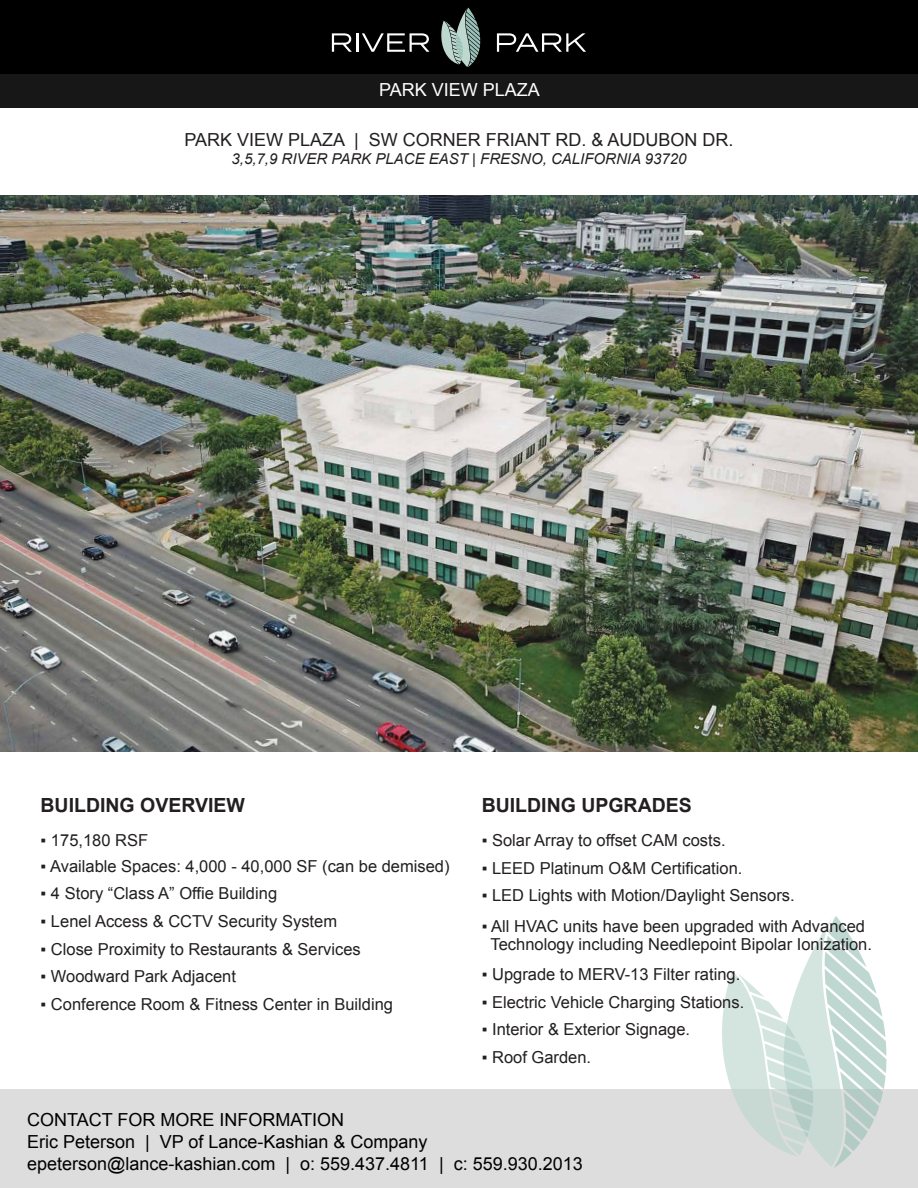
<style>
.page{position:relative;width:918px;height:1188px;background:#fff}
.page>*{position:absolute;margin:0;border:0;box-sizing:border-box;transform-origin:0 0}
.t1{font:700 19.5px "Arial";color:#231f20}
.t2{font:18px/21.6px "Arial";color:#000}
.t3{font:18px "Arial";color:#231f20}
.t4{font:18px "Arial";color:#fff}
.t5{font:16.5px/18px "Arial";color:#231f20;text-align:center}
.t6{font:italic 15px "Arial";color:#231f20}
</style>
<div class="page">
<div style="left:0;top:1090px;width:918px;height:98px;background:#ddd"></div>
<div style="left:0;top:0;width:918px;height:75px;background:#000"></div>
<div style="left:0;top:75px;width:918px;height:33px;background:#171717"></div>
<svg style="left:332px;top:33px;width:97px;height:19px"></svg>
<svg style="left:497px;top:33px;width:89px;height:19px"></svg>
<svg style="left:441px;top:8px;width:39px;height:59px"></svg>
<svg style="left:722px;top:916px;width:164px;height:252px"></svg>
<img style="left:0;top:195px;width:918px;height:556px">
<p class="t4" style="left:379px;top:78px;width:162px">PARK VIEW PLAZA</p>
<p class="t3" style="left:184px;top:127px;width:551px">PARK VIEW PLAZA | SW CORNER FRIANT RD. &amp; AUDUBON DR.</p>
<p class="t6" style="left:232px;top:149px;width:456px">3,5,7,9 RIVER PARK PLACE EAST | FRESNO, CALIFORNIA 93720</p>
<p class="t1" style="left:41px;top:793px;width:206px">BUILDING OVERVIEW</p>
<p class="t5" style="left:41px;top:832px;width:109px">▪ 175,180 RSF</p>
<p class="t5" style="left:41px;top:857px;width:411px">▪ Available Spaces: 4,000 - 40,000 SF (can be demised)</p>
<p class="t5" style="left:41px;top:885px;width:238px">▪ 4 Story “Class A” Offie Building</p>
<p class="t5" style="left:41px;top:912px;width:298px">▪ Lenel Access &amp; CCTV Security System</p>
<p class="t5" style="left:41px;top:940px;width:322px">▪ Close Proximity to Restaurants &amp; Services</p>
<p class="t5" style="left:41px;top:968px;width:197px">▪ Woodward Park Adjacent</p>
<p class="t5" style="left:41px;top:995px;width:354px">▪ Conference Room &amp; Fitness Center in Building</p>
<p class="t1" style="left:482px;top:793px;width:212px">BUILDING UPGRADES</p>
<p class="t5" style="left:482px;top:832px;width:245px">▪ Solar Array to offset CAM costs.</p>
<p class="t5" style="left:482px;top:859px;width:262px">▪ LEED Platinum O&amp;M Certification.</p>
<p class="t5" style="left:482px;top:887px;width:315px">▪ LED Lights with Motion/Daylight Sensors.</p>
<p class="t5" style="left:482px;top:917px;width:392px">▪ All HVAC units have been upgraded with Advanced<br>Technology including Needlepoint Bipolar Ionization.</p>
<p class="t5" style="left:482px;top:965px;width:260px">▪ Upgrade to MERV-13 Filter rating.</p>
<p class="t5" style="left:482px;top:993px;width:264px">▪ Electric Vehicle Charging Stations.</p>
<p class="t5" style="left:482px;top:1021px;width:210px">▪ Interior &amp; Exterior Signage.</p>
<p class="t5" style="left:482px;top:1048px;width:111px">▪ Roof Garden.</p>
<p class="t2" style="left:27px;top:1109px;width:557px">CONTACT FOR MORE INFORMATION<br>Eric Peterson | VP of Lance-Kashian &amp; Company epeterson@lance-kashian.com | o: 559.437.4811 | c: 559.930.2013</p>
</div>
